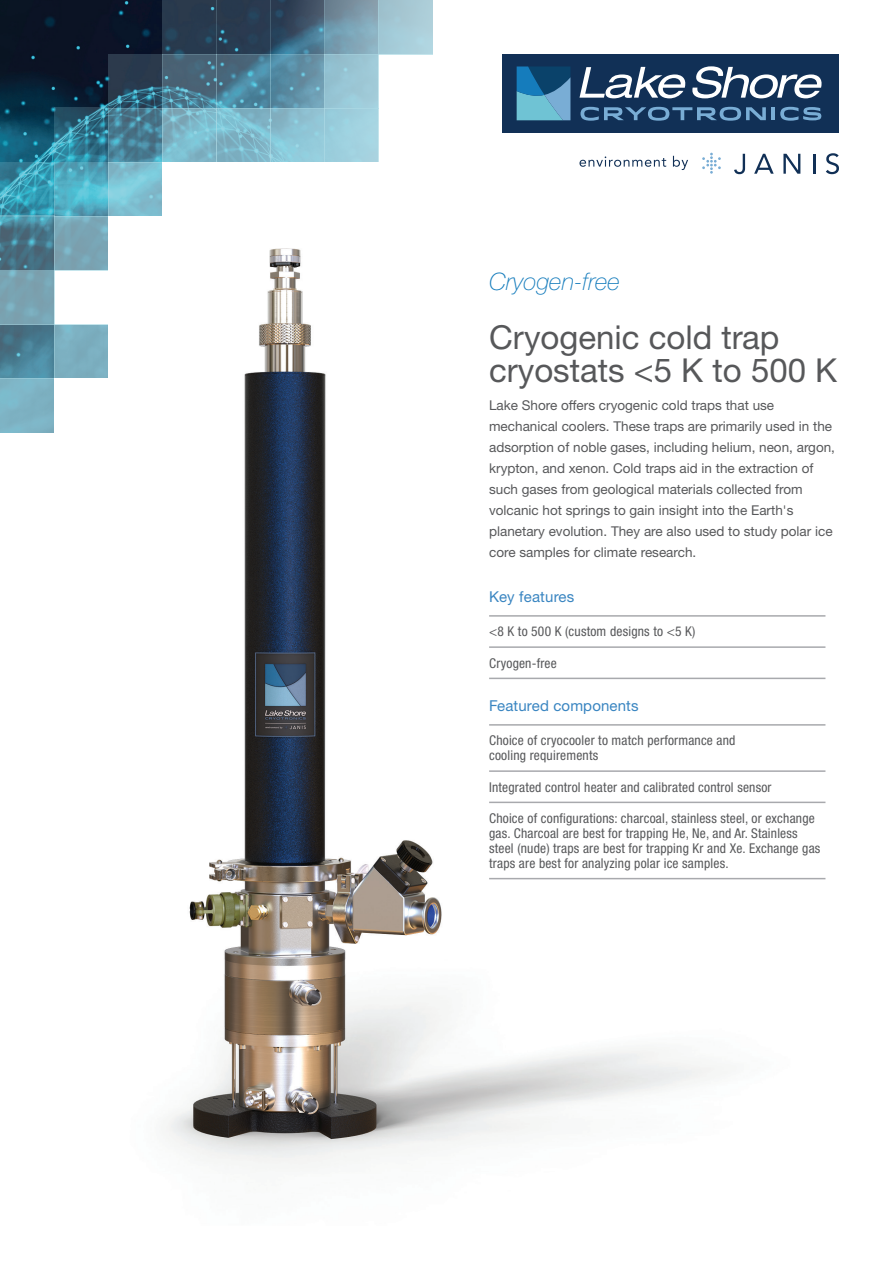
<style>
.page{position:relative;width:893px;height:1263px;background:#fff}
.page>*{position:absolute;margin:0;border:0;box-sizing:border-box;transform-origin:0 0}
.Front_page_title{font:33px/32.4px "Helvetica Neue LT Std";color:#57585a}
.Cryostat_family{font:italic 100 24px "Helvetica Neue LTW1 G";color:#157cbc}
.Subhead_2{font:15px "Helvetica Neue LTW1 G";letter-spacing:.01em;color:#3985c1}
.Body_Text{font:13.5px/21px "Helvetica Neue LTW1 G";color:#57585a}
.Lined_bullets{font:condensed 13.5px/15px "Helvetica Neue LTW1 G";letter-spacing:.015em;color:#57585a}
.s1{font-family:"Helvetica Neue LTW1 G"}
</style>
<div class="page">
<img style="left:0;top:0;width:162px;height:162px">
<svg style="left:270px;top:54px;width:54px;height:54px;background:#6092a8"></svg>
<svg style="left:270px;top:0;width:54px;height:54px;background:#395870"></svg>
<svg style="left:108px;top:54px;width:54px;height:54px;background:#2c485d"></svg>
<svg style="left:54px;top:108px;width:54px;height:54px;background:#307a91"></svg>
<svg style="left:0;top:162px;width:54px;height:54px;background:#389ab2"></svg>
<svg style="left:162px;top:0;width:54px;height:54px;background:#273b4f"></svg>
<div style="left:216px;top:0;width:54px;height:54px;background:#283a50"></div>
<svg style="left:216px;top:54px;width:54px;height:54px;background:#4c8198"></svg>
<svg style="left:162px;top:54px;width:54px;height:54px;background:#4b7185"></svg>
<svg style="left:108px;top:162px;width:54px;height:54px;background:#7fc2d3"></svg>
<svg style="left:54px;top:216px;width:54px;height:15px"></svg>
<div style="left:378px;top:0;width:54px;height:54px;background:#a7cbd7"></div>
<svg style="left:162px;top:108px;width:54px;height:54px;background:#7eb9ca"></svg>
<svg style="left:108px;top:108px;width:54px;height:54px;background:#4a8197"></svg>
<svg style="left:54px;top:162px;width:54px;height:54px;background:#52afc4"></svg>
<svg style="left:0;top:216px;width:54px;height:15px"></svg>
<svg style="left:216px;top:108px;width:54px;height:54px;background:#80b9cb"></svg>
<svg style="left:270px;top:108px;width:54px;height:54px;background:#8dc4d5"></svg>
<div style="left:324px;top:108px;width:54px;height:54px;background:#a0d1df"></div>
<div style="left:324px;top:54px;width:54px;height:54px;background:#9ac6d5"></div>
<svg style="left:324px;top:0;width:54px;height:54px;background:#7b9daf"></svg>
<div style="left:503px;top:54px;width:336px;height:79px;background:#113056"></div>
<svg style="left:517px;top:66px;width:53px;height:54px;background:#438bb0"></svg>
<svg style="left:579px;top:66px;width:243px;height:32px"></svg>
<svg style="left:580px;top:107px;width:186px;height:14px"></svg>
<svg style="left:772px;top:107px;width:49px;height:14px"></svg>
<svg style="left:734px;top:154px;width:11px;height:20px"></svg>
<svg style="left:754px;top:154px;width:20px;height:20px"></svg>
<svg style="left:783px;top:154px;width:17px;height:20px"></svg>
<hr style="left:813px;top:154px;width:2px;height:20px;background:#113056">
<svg style="left:826px;top:153px;width:13px;height:21px"></svg>
<svg style="left:579px;top:156px;width:87px;height:11px"></svg>
<svg style="left:673px;top:156px;width:15px;height:14px"></svg>
<svg style="left:702px;top:153px;width:19px;height:21px"></svg>
<img style="left:0;top:231px;width:826px;height:934px">
<hr style="left:489px;top:615px;width:336px;height:2px;background:#a8a9ad">
<hr style="left:489px;top:646px;width:336px;height:2px;background:#a8a9ad">
<hr style="left:489px;top:678px;width:336px;height:1px;background:#a8a9ad">
<hr style="left:489px;top:724px;width:336px;height:2px;background:#a8a9ad">
<hr style="left:489px;top:770px;width:336px;height:2px;background:#a8a9ad">
<hr style="left:489px;top:802px;width:336px;height:1px;background:#a8a9ad">
<hr style="left:489px;top:878px;width:336px;height:1px;background:#a8a9ad">
<p class="Cryostat_family" style="left:489px;top:267px;width:132px">Cryogen-free</p>
<p class="Front_page_title" style="left:489px;top:321px;width:350px"><span class="s1">Cryogenic cold trap </span>cryostats &lt;5 K to 500 K</p>
<p class="Body_Text" style="left:489px;top:394px;width:347px">Lake Shore offers cryogenic cold traps that use mechanical coolers. These traps are primarily used in the adsorption of noble gases, including helium, neon, argon, krypton, and xenon. Cold traps aid in the extraction of such gases from geological materials collected from volcanic hot springs to gain insight into the Earth's planetary evolution. They are also used to study polar ice core samples for climate research.</p>
<p class="Subhead_2" style="left:489px;top:587px;width:87px">Key features</p>
<p class="Lined_bullets" style="left:489px;top:624px;width:208px">&lt;8 K to 500 K (custom designs to &lt;5 K)</p>
<p class="Lined_bullets" style="left:489px;top:655px;width:69px">Cryogen-free</p>
<p class="Subhead_2" style="left:489px;top:696px;width:151px">Featured components</p>
<p class="Lined_bullets" style="left:489px;top:733px;width:248px">Choice of cryocooler to match performance and cooling requirements</p>
<p class="Lined_bullets" style="left:489px;top:779px;width:284px">Integrated control heater and calibrated control sensor</p>
<p class="Lined_bullets" style="left:489px;top:811px;width:333px">Choice of configurations: charcoal, stainless steel, or exchange gas. Charcoal are best for trapping He, Ne, and Ar. Stainless steel (nude) traps are best for trapping Kr and Xe. Exchange gas traps are best for analyzing polar ice samples.</p>
</div>
